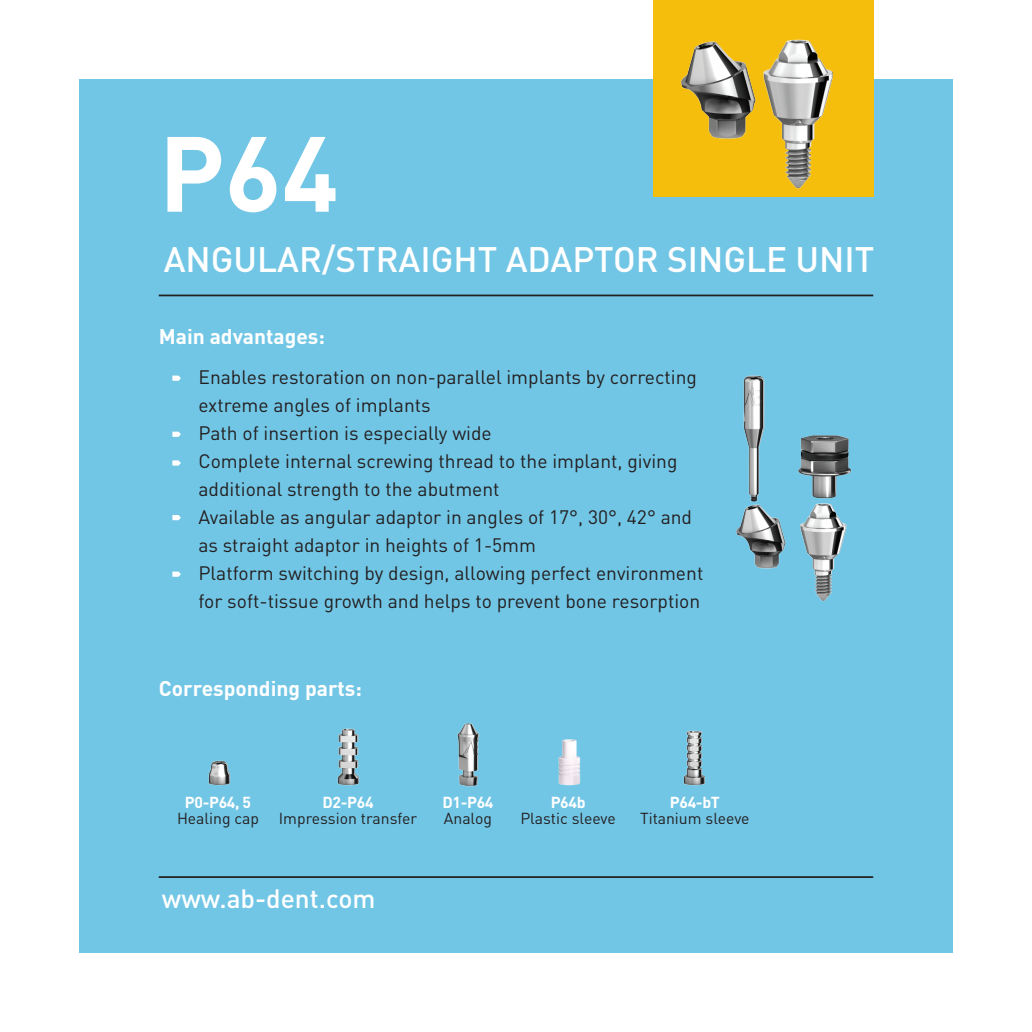
<style>
.page{position:relative;width:1032px;height:1032px;background:#fff}
.page>*{position:absolute;margin:0;border:0;box-sizing:border-box;transform-origin:0 0}
.t1{font:700 105px "DINOT";color:#fff}
.t2{font:500 35px "DINOT";color:#fff}
.t3{font:500 26.25px "DINOT";color:#fff}
.t4{font:700 21px "DINOT";color:#fff}
.t5{font:19.25px/28px "DINOT";color:#231f20}
.t6{font:15.75px "DINOT";color:#231f20}
.t7{font:700 15.75px "DINOT";letter-spacing:-.02em;color:#fff}
</style>
<div class="page">
<div style="left:79px;top:79px;width:873px;height:873px;background:#72c6e5"></div>
<hr style="left:159px;top:295px;width:714px;height:1px;background:#231f20">
<hr style="left:159px;top:876px;width:714px;height:2px;background:#231f20">
<div style="left:653px;top:0;width:220px;height:197px;background:#f5be0d"></div>
<svg style="left:172px;top:376px;width:9px;height:5px"></svg>
<svg style="left:172px;top:432px;width:9px;height:5px"></svg>
<svg style="left:172px;top:460px;width:9px;height:6px"></svg>
<svg style="left:172px;top:515px;width:9px;height:5px"></svg>
<svg style="left:172px;top:571px;width:9px;height:6px"></svg>
<img style="left:683px;top:730px;width:23px;height:56px">
<img style="left:337px;top:728px;width:23px;height:58px">
<img style="left:457px;top:723px;width:23px;height:64px">
<img style="left:558px;top:739px;width:23px;height:47px">
<img style="left:208px;top:760px;width:23px;height:26px">
<img style="left:743px;top:375px;width:22px;height:122px">
<img style="left:778px;top:25px;width:96px;height:172px">
<img style="left:680px;top:41px;width:98px;height:98px">
<img style="left:800px;top:504px;width:47px;height:97px">
<img style="left:736px;top:497px;width:50px;height:72px">
<img style="left:798px;top:435px;width:54px;height:69px">
<h1 class="t1" style="left:159px;top:105px;width:181px">P64</h1>
<h2 class="t2" style="left:164px;top:237px;width:712px">ANGULAR/STRAIGHT ADAPTOR SINGLE UNIT</h2>
<p class="t4" style="left:159px;top:322px;width:168px">Main advantages:</p>
<p class="t5" style="left:198px;top:363px;width:506px">Enables restoration on non-parallel implants by correcting extreme angles of implants<br>Path of insertion is especially wide<br>Complete internal screwing thread to the implant, giving additional strength to the abutment<br>Available as angular adaptor in angles of 17°, 30°, 42° and as straight adaptor in heights of 1-5mm<br>Platform switching by design, allowing perfect environment for soft-tissue growth and helps to prevent bone resorption</p>
<p class="t4" style="left:159px;top:674px;width:205px">Corresponding parts:</p>
<p class="t7" style="left:185px;top:792px;width:68px">P0-P64, 5</p>
<p class="t6" style="left:177px;top:808px;width:84px">Healing cap</p>
<p class="t7" style="left:322px;top:792px;width:53px">D2-P64</p>
<p class="t6" style="left:279px;top:808px;width:140px">Impression transfer</p>
<h3 class="t3" style="left:162px;top:882px;width:215px">www.ab-dent.com</h3>
<p class="t7" style="left:442px;top:792px;width:53px">D1-P64</p>
<p class="t6" style="left:444px;top:808px;width:50px">Analog</p>
<p class="t7" style="left:551px;top:792px;width:36px">P64b</p>
<p class="t6" style="left:520px;top:808px;width:97px">Plastic sleeve</p>
<p class="t7" style="left:670px;top:792px;width:51px">P64-bT</p>
<p class="t6" style="left:640px;top:808px;width:111px">Titanium sleeve</p>
</div>
